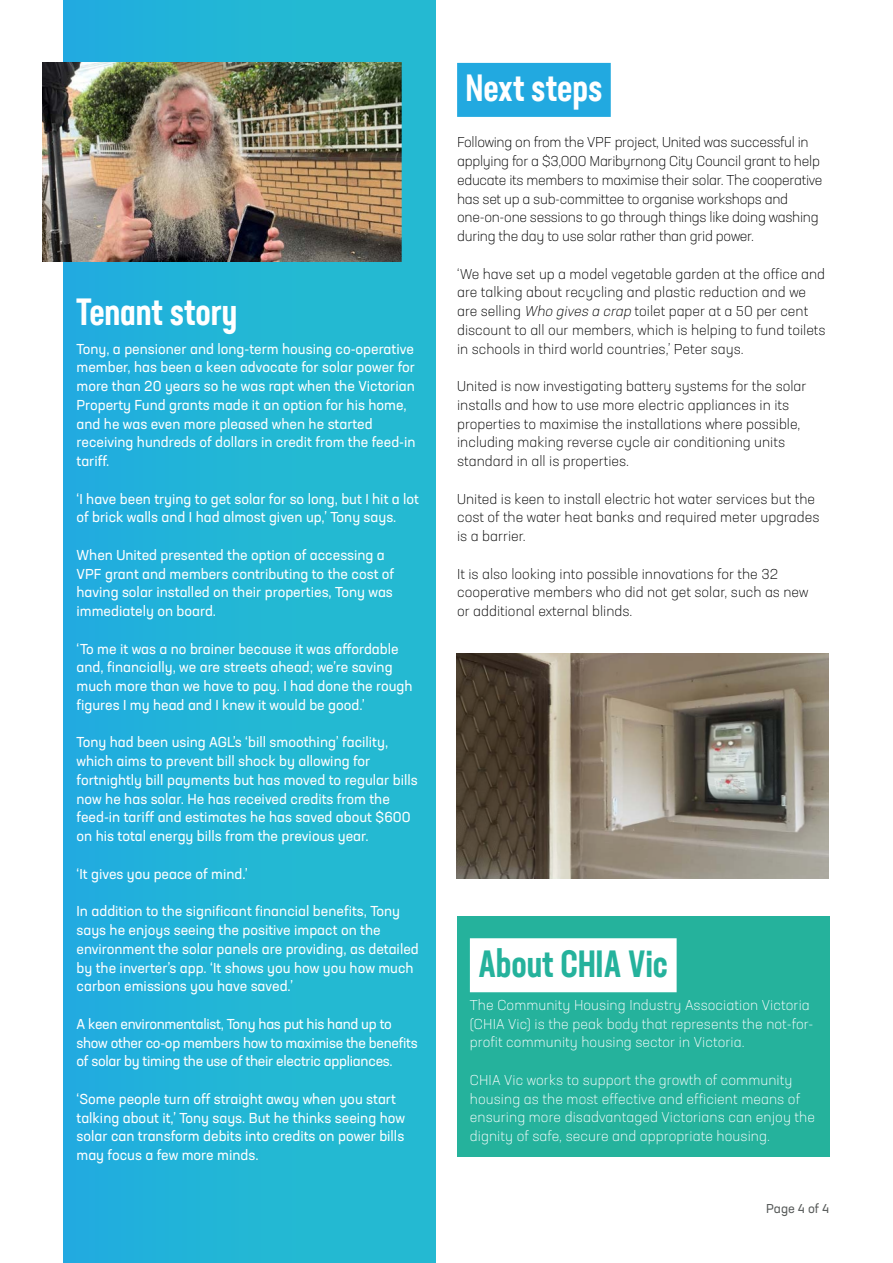
<style>
.page{position:relative;width:893px;height:1263px;background:#fff}
.page>*{position:absolute;margin:0;border:0;box-sizing:border-box;transform-origin:0 0}
.t1{font:500 37.5px "Neusa Next Std Compact";color:#fff}
.t2{font:500 37.5px "Neusa Next Std Compact";letter-spacing:-.005em;color:#25b29c}
.t3{font:14.25px/18.8px "Neusa Next Std";color:#fff}
.t4{font:300 14.25px/18.8px "Neusa Next Std";color:#000}
.t5{font:300 14.25px/18.8px "Neusa Next Std";letter-spacing:.005em;color:#fff}
.t6{font:300 14.25px/18.8px "Neusa Next Std";letter-spacing:-.02em;color:#000}
.t7{font:14.25px/18.8px "Neusa Next Std";letter-spacing:-.02em;color:#fff}
.t8{font:12.75px "Neusa Next Std";color:#585b5a}
.s1{font-style:italic}
</style>
<div class="page">
<div style="left:457px;top:916px;width:372px;height:240px;background:#25b29c"></div>
<div style="left:470px;top:938px;width:207px;height:54px;background:#fff"></div>
<div style="left:64px;top:0;width:372px;height:1263px;background:#23b7d4"></div>
<div style="left:457px;top:63px;width:154px;height:54px;background:#22a9e0"></div>
<img style="left:43px;top:63px;width:358px;height:198px">
<img style="left:457px;top:654px;width:372px;height:225px">
<h1 class="t1" style="left:77px;top:288px;width:162px">Tenant story</h1>
<p class="t3" style="left:77px;top:339px;width:341px">Tony, a pensioner and long-term housing co-operative member, has been a keen advocate for solar power for more than 20 years so he was rapt when the Victorian Property Fund grants made it an option for his home, and he was even more pleased when he started receiving hundreds of dollars in credit from the feed-in tariff.</p>
<p class="t3" style="left:77px;top:489px;width:344px">‘I have been trying to get solar for so long, but I hit a lot of brick walls and I had almost given up,’ Tony says.</p>
<p class="t3" style="left:77px;top:545px;width:319px">When United presented the option of accessing a VPF grant and members contributing to the cost of having solar installed on their properties, Tony was immediately on board.</p>
<p class="t3" style="left:77px;top:639px;width:338px">‘To me it was a no brainer because it was affordable and, financially, we are streets ahead; we’re saving much more than we have to pay. I had done the rough figures I my head and I knew it would be good.’</p>
<p class="t3" style="left:77px;top:733px;width:343px">Tony had been using AGL’s ‘bill smoothing’ facility, which aims to prevent bill shock by allowing for fortnightly bill payments but has moved to regular bills now he has solar. He has received credits from the feed-in tariff and estimates he has saved about $600 on his total energy bills from the previous year.</p>
<p class="t3" style="left:77px;top:864px;width:173px">‘It gives you peace of mind.’</p>
<p class="t3" style="left:77px;top:902px;width:344px">In addition to the significant financial benefits, Tony says he enjoys seeing the positive impact on the environment the solar panels are providing, as detailed by the inverter’s app. ‘It shows you how you how much carbon emissions you have saved.’</p>
<p class="t7" style="left:77px;top:1014px;width:343px">A keen environmentalist, Tony has put his hand up to show other co-op members how to maximise the benefits of solar by timing the use of their electric appliances.</p>
<p class="t3" style="left:77px;top:1089px;width:330px">‘Some people turn off straight away when you start talking about it,’ Tony says. But he thinks seeing how solar can transform debits into credits on power bills may focus a few more minds.</p>
<h1 class="t1" style="left:466px;top:64px;width:138px">Next steps</h1>
<p class="t6" style="left:457px;top:133px;width:367px">Following on from the VPF project, United was successful in applying for a $3,000 Maribyrnong City Council grant to help educate its members to maximise their solar. The cooperative has set up a sub-committee to organise workshops and one-on-one sessions to go through things like doing washing during the day to use solar rather than grid power.</p>
<p class="t4" style="left:457px;top:264px;width:370px">‘We have set up a model vegetable garden at the office and are talking about recycling and plastic reduction and we are selling <span class="s1">Who gives a crap</span> toilet paper at a 50 per cent discount to all our members, which is helping to fund toilets in schools in third world countries,’ Peter says.</p>
<p class="t4" style="left:457px;top:377px;width:351px">United is now investigating battery systems for the solar installs and how to use more electric appliances in its properties to maximise the installations where possible, including making reverse cycle air conditioning units standard in all is properties.</p>
<p class="t4" style="left:457px;top:489px;width:364px">United is keen to install electric hot water services but the cost of the water heat banks and required meter upgrades is a barrier.</p>
<p class="t4" style="left:457px;top:564px;width:353px">It is also looking into possible innovations for the 32 cooperative members who did not get solar, such as new or additional external blinds.</p>
<h1 class="t2" style="left:478px;top:940px;width:191px">About CHIA Vic</h1>
<p class="t5" style="left:470px;top:995px;width:345px">The Community Housing Industry Association Victoria (CHIA Vic) is the peak body that represents the not-for&shy;profit community housing sector in Victoria.</p>
<p class="t5" style="left:470px;top:1070px;width:347px">CHIA Vic works to support the growth of community housing as the most effective and efficient means of ensuring more disadvantaged Victorians can enjoy the dignity of safe, secure and appropriate housing.</p>
<p class="t8" style="left:766px;top:1201px;width:64px">Page 4 of 4</p>
</div>
